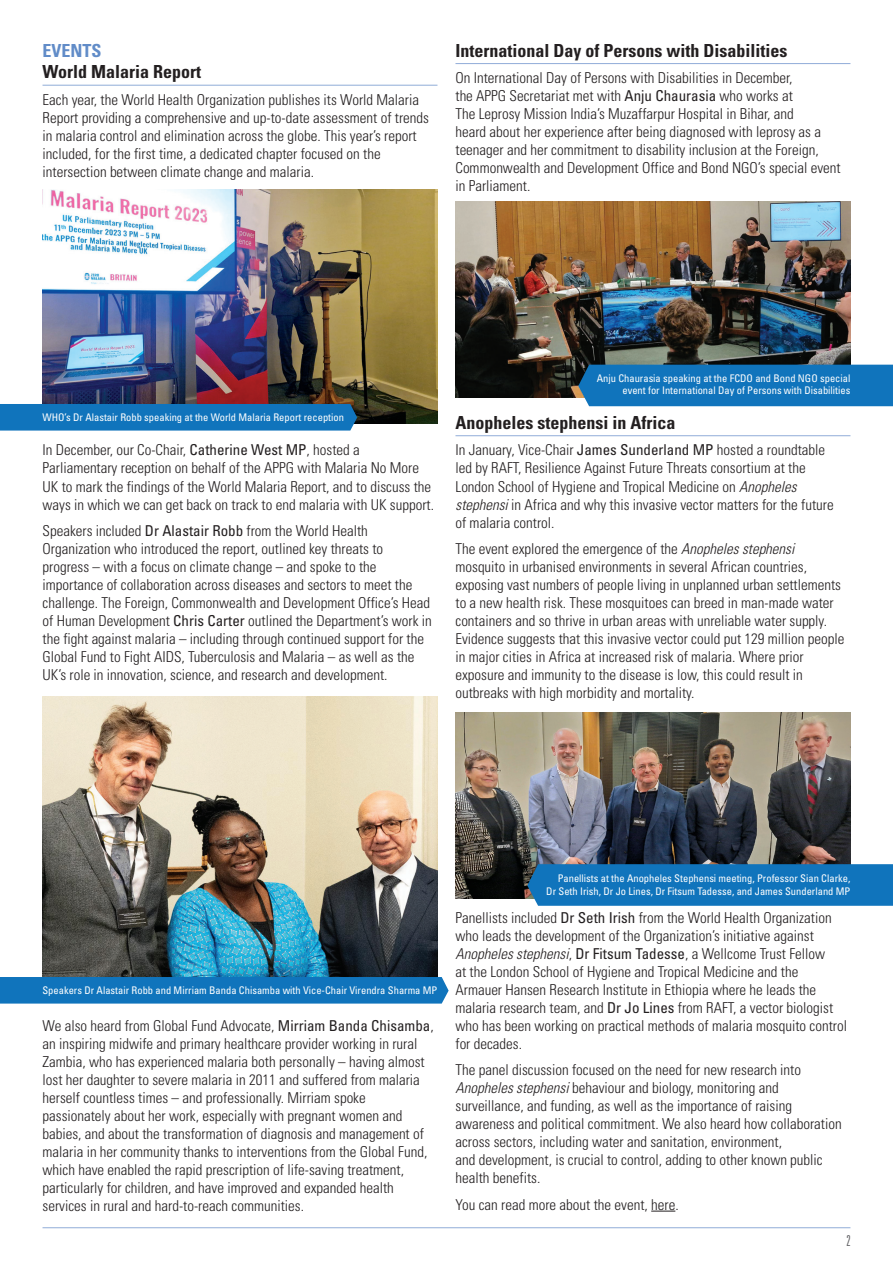
<style>
.page{position:relative;width:893px;height:1263px;background:#fff}
.page>*{position:absolute;margin:0;border:0;box-sizing:border-box;transform-origin:0 0}
.header_2{font:700 condensed 18px "Univers";color:#231f20}
.header_1{font:700 condensed 18px "Univers";color:#618cc8}
.body_text_10pt{font:300 condensed 15px/18px "Univers";color:#231f20}
.t1{font:300 ultra-condensed 15px "Univers";color:#636366}
.t2{font:condensed 10.5px/12.6px "Univers";color:#fff;text-align:right}
.s1{font-weight:400}
.s2{font-style:italic}
</style>
<div class="page">
<hr style="left:43px;top:1227px;width:807px;height:1px;background:#90acd8">
<hr style="left:43px;top:85px;width:394px;height:1px;background:#90acd8">
<hr style="left:455px;top:63px;width:395px;height:1px;background:#90acd8">
<hr style="left:455px;top:435px;width:395px;height:1px;background:#90acd8">
<svg style="left:651px;top:1211px;width:24px;height:1px"></svg>
<img style="left:455px;top:202px;width:395px;height:196px">
<img style="left:455px;top:712px;width:395px;height:186px">
<div style="left:578px;top:365px;width:315px;height:41px;background:#1074bc"></div>
<div style="left:527px;top:864px;width:366px;height:42px;background:#1074bc"></div>
<img style="left:43px;top:189px;width:394px;height:235px">
<img style="left:43px;top:696px;width:394px;height:281px">
<div style="left:0;top:977px;width:449px;height:26px;background:#1074bc"></div>
<div style="left:0;top:404px;width:357px;height:27px;background:#1074bc"></div>
<p class="header_1" style="left:43px;top:39px;width:61px">EVENTS</p>
<p class="header_2" style="left:43px;top:61px;width:160px">World Malaria Report</p>
<p class="body_text_10pt" style="left:43px;top:91px;width:388px">Each year, the World Health Organization publishes its World Malaria Report providing a comprehensive and up-to-date assessment of trends in malaria control and elimination across the globe. This year’s report included, for the first time, a dedicated chapter focused on the intersection between climate change and malaria.</p>
<p class="header_2" style="left:455px;top:39px;width:333px">International Day of Persons with Disabilities</p>
<p class="body_text_10pt" style="left:455px;top:69px;width:387px">On International Day of Persons with Disabilities in December,<br>the APPG Secretariat met with <span class="s1">Anju Chaurasia</span> who works at<br>The Leprosy Mission India’s Muzaffarpur Hospital in Bihar, and<br>heard about her experience after being diagnosed with leprosy as a teenager and her commitment to disability inclusion at the Foreign, Commonwealth and Development Office and Bond NGO’s special event in Parliament.</p>
<p class="t2" style="left:42px;top:411px;width:303px">WHO’s Dr Alastair Robb speaking at the World Malaria Report reception</p>
<p class="body_text_10pt" style="left:43px;top:441px;width:393px">In December, our Co-Chair, <span class="s1">Catherine West MP</span>, hosted a Parliamentary reception on behalf of the APPG with Malaria No More UK to mark the findings of the World Malaria Report, and to discuss the ways in which we can get back on track to end malaria with UK support.</p>
<p class="body_text_10pt" style="left:43px;top:522px;width:391px">Speakers included <span class="s1">Dr Alastair Robb</span> from the World Health Organization who introduced the report, outlined key threats to progress – with a focus on climate change – and spoke to the importance of collaboration across diseases and sectors to meet the challenge. The Foreign, Commonwealth and Development Office’s Head of Human Development <span class="s1">Chris Carter</span> outlined the Department’s work in the fight against malaria – including through continued support for the Global Fund to Fight AIDS, Tuberculosis and Malaria – as well as the UK’s role in innovation, science, and research and development.</p>
<p class="t2" style="left:597px;top:371px;width:255px">Anju Chaurasia speaking at the FCDO and Bond NGO special event for International Day of Persons with Disabilities</p>
<p class="header_2" style="left:455px;top:411px;width:221px">Anopheles stephensi in Africa</p>
<p class="body_text_10pt" style="left:455px;top:441px;width:380px">In January, Vice-Chair <span class="s1">James Sunderland MP</span> hosted a roundtable led by RAFT, Resilience Against Future Threats consortium at the London School of Hygiene and Tropical Medicine on <span class="s2">Anopheles stephensi</span> in Africa and why this invasive vector matters for the future of malaria control.</p>
<p class="body_text_10pt" style="left:455px;top:540px;width:390px">The event explored the emergence of the <span class="s2">Anopheles stephensi </span>mosquito in urbanised environments in several African countries, exposing vast numbers of people living in unplanned urban settlements to a new health risk. These mosquitoes can breed in man-made water containers and so thrive in urban areas with unreliable water supply.<br>Evidence suggests that this invasive vector could put 129 million people in major cities in Africa at increased risk of malaria. Where prior exposure and immunity to the disease is low, this could result in outbreaks with high morbidity and mortality.</p>
<p class="t2" style="left:42px;top:984px;width:397px">Speakers Dr Alastair Robb and Mirriam Banda Chisamba with Vice-Chair Virendra Sharma MP</p>
<p class="body_text_10pt" style="left:43px;top:1016px;width:393px">We also heard from Global Fund Advocate, <span class="s1">Mirriam Banda Chisamba</span>, an inspiring midwife and primary healthcare provider working in rural Zambia, who has experienced malaria both personally – having almost lost her daughter to severe malaria in 2011 and suffered from malaria herself countless times – and professionally. Mirriam spoke passionately about her work, especially with pregnant women and babies, and about the transformation of diagnosis and management of malaria in her community thanks to interventions from the Global Fund, which have enabled the rapid prescription of life-saving treatment, particularly for children, and have improved and expanded health services in rural and hard-to-reach communities.</p>
<p class="t2" style="left:546px;top:872px;width:306px">Panellists at the Anopheles Stephensi meeting, Professor Sian Clarke,<br>Dr Seth Irish, Dr Jo Lines, Dr Fitsum Tadesse, and James Sunderland MP</p>
<p class="body_text_10pt" style="left:455px;top:908px;width:393px">Panellists included <span class="s1">Dr Seth Irish</span> from the World Health Organization who leads the development of the Organization’s initiative against <span class="s2">Anopheles stephensi</span>, <span class="s1">Dr Fitsum Tadesse</span>, a Wellcome Trust Fellow<br>at the London School of Hygiene and Tropical Medicine and the Armauer Hansen Research Institute in Ethiopia where he leads the malaria research team, and <span class="s1">Dr Jo Lines</span> from RAFT, a vector biologist who has been working on practical methods of malaria mosquito control for decades.</p>
<p class="body_text_10pt" style="left:455px;top:1061px;width:388px">The panel discussion focused on the need for new research into <span class="s2">Anopheles stephensi</span> behaviour and biology, monitoring and surveillance, and funding, as well as the importance of raising awareness and political commitment. We also heard how collaboration across sectors, including water and sanitation, environment,<br>and development, is crucial to control, adding to other known public health benefits.</p>
<p class="body_text_10pt" style="left:455px;top:1195px;width:225px">You can read more about the event, here.</p>
<p class="t1" style="left:846px;top:1233px;width:6px">2</p>
</div>
